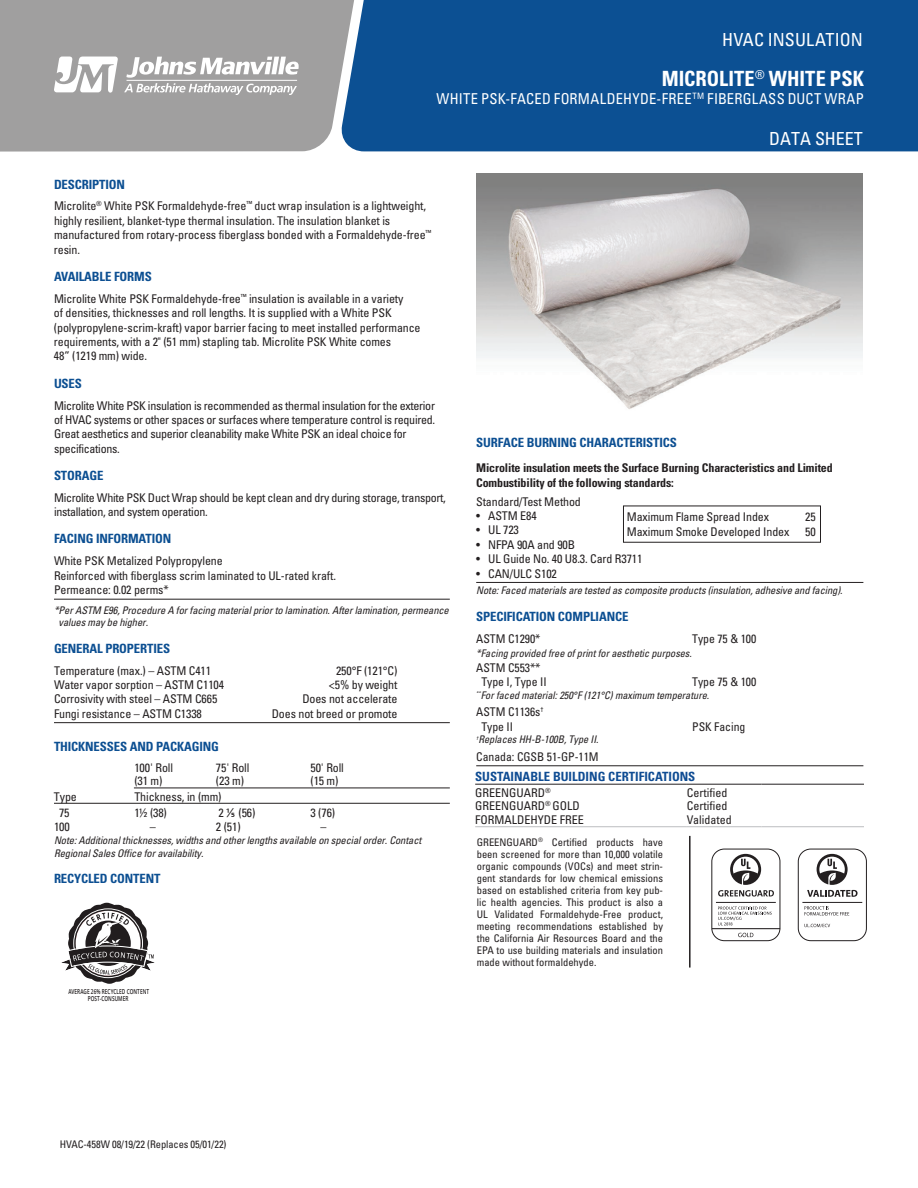
<style>
.page{position:relative;width:918px;height:1188px;background:#fff}
.page>*{position:absolute;margin:0;border:0;box-sizing:border-box;transform-origin:0 0}
.t1{font:700 condensed 21px "Univers LT Std";color:#fff}
.t2{font:condensed 18px "Univers LT Std";letter-spacing:-.005em;color:#fff}
.t3{font:condensed 15px "Univers LT Std";letter-spacing:.02em;color:#fff}
.t4{font:700 condensed 12.75px "Univers LT Std";letter-spacing:-.01em;color:#0c4f92}
.t5{font:700 condensed 12.75px "Univers LT Std";color:#0f4c93}
.t6{font:condensed 12px/14.4px "Univers LT Std";letter-spacing:-.01em;color:#231f20}
.t7{font:700 condensed 12px/14.4px "Univers LT Std";letter-spacing:-.01em;color:#231f20}
.t8{font:condensed 10.5px/12px "Univers LT Std";color:#231f20;text-align:justify}
.t9{font:italic condensed 10.5px/12.6px "Univers LT Std";letter-spacing:-.01em;color:#231f20}
.t10{font:600 6.9px/7.9px "Open Sans";letter-spacing:.01em;color:#211d1e;text-align:center;scale:.69 1}
.s1{font-family:"Calibri";font-stretch:normal;font-size:13.5px}
</style>
<div class="page">
<div style="left:357px;top:0;width:561px;height:151px;background:#0c5093"></div>
<div style="left:0;top:0;width:357px;height:152px;background:#a09f9f"></div>
<svg style="left:54px;top:57px;width:64px;height:36px"></svg>
<svg style="left:124px;top:57px;width:175px;height:38px"></svg>
<hr style="left:127px;top:80px;width:170px;height:1px;background:#fff">
<hr style="left:54px;top:599px;width:396px;height:1px;background:#231f20">
<hr style="left:54px;top:722px;width:396px;height:1px;background:#231f20">
<hr style="left:134px;top:788px;width:316px;height:1px;background:#231f20">
<hr style="left:54px;top:803px;width:396px;height:1px;background:#231f20">
<hr style="left:476px;top:582px;width:387px;height:1px;background:#231f20">
<hr style="left:476px;top:765px;width:387px;height:1px;background:#231f20">
<div style="left:623px;top:506px;width:198px;height:37px;border:1px solid #231f20"></div>
<img style="left:477px;top:173px;width:386px;height:236px">
<hr style="left:475px;top:826px;width:212px;height:1px;background:#bcbdc0">
<hr style="left:687px;top:826px;width:75px;height:1px;background:#bcbdc0">
<hr style="left:762px;top:826px;width:102px;height:1px;background:#bcbdc0">
<hr style="left:475px;top:784px;width:212px;height:1px;background:#231f20">
<hr style="left:687px;top:784px;width:75px;height:1px;background:#231f20">
<hr style="left:762px;top:784px;width:102px;height:1px;background:#231f20">
<hr style="left:689px;top:836px;width:2px;height:132px;background:#231f20">
<div style="left:711px;top:849px;width:69px;height:92px;border:1px solid #231f20;border-radius:13px"></div>
<hr style="left:712px;top:928px;width:68px;height:1px;background:#231f20">
<svg style="left:738px;top:933px;width:15px;height:4px"></svg>
<svg style="left:718px;top:907px;width:54px;height:18px"></svg>
<hr style="left:716px;top:902px;width:60px;height:1px;background:#231f20">
<svg style="left:718px;top:854px;width:56px;height:43px"></svg>
<div style="left:798px;top:849px;width:69px;height:92px;border:1px solid #231f20;border-radius:13px"></div>
<hr style="left:802px;top:902px;width:60px;height:1px;background:#231f20">
<svg style="left:807px;top:854px;width:51px;height:43px"></svg>
<svg style="left:804px;top:906px;width:45px;height:9px"></svg>
<svg style="left:804px;top:924px;width:26px;height:4px"></svg>
<svg style="left:61px;top:902px;width:94px;height:82px"></svg>
<h2 class="t2" style="left:722px;top:28px;width:142px">HVAC INSULATION</h2>
<h1 class="t1" style="left:662px;top:66px;width:204px">MICROLITE<sup>®</sup> WHITE PSK</h1>
<p class="t3" style="left:437px;top:89px;width:429px">WHITE PSK-FACED FORMALDEHYDE-FREE<sup>TM</sup> FIBERGLASS DUCT WRAP</p>
<h2 class="t2" style="left:769px;top:127px;width:95px">DATA SHEET</h2>
<p class="t4" style="left:54px;top:176px;width:73px">DESCRIPTION</p>
<p class="t6" style="left:54px;top:199px;width:379px">Microlite<sup>®</sup> White PSK Formaldehyde-free<sup>™</sup> duct wrap insulation is a lightweight, highly resilient, blanket-type thermal insulation. The insulation blanket is manufactured from rotary-process fiberglass bonded with a Formaldehyde-free<sup>™ </sup>resin.</p>
<p class="t4" style="left:54px;top:268px;width:99px">AVAILABLE FORMS</p>
<p class="t6" style="left:54px;top:291px;width:368px">Microlite White PSK Formaldehyde-free<sup>™</sup> insulation is available in a variety<br>of densities, thicknesses and roll lengths. It is supplied with a White PSK (polypropylene-scrim-kraft) vapor barrier facing to meet installed performance requirements, with a 2" (51 mm) stapling tab. Microlite PSK White comes<br>48” (1219 mm) wide.</p>
<p class="t4" style="left:54px;top:375px;width:29px">USES</p>
<p class="t6" style="left:54px;top:398px;width:383px">Microlite White PSK insulation is recommended as thermal insulation for the exterior of HVAC systems or other spaces or surfaces where temperature control is required.<br>Great aesthetics and superior cleanability make White PSK an ideal choice for specifications.</p>
<p class="t4" style="left:54px;top:468px;width:51px">STORAGE</p>
<p class="t6" style="left:54px;top:490px;width:393px">Microlite White PSK Duct Wrap should be kept clean and dry during storage, transport, installation, and system operation.</p>
<p class="t4" style="left:54px;top:531px;width:119px">FACING INFORMATION</p>
<p class="t6" style="left:54px;top:554px;width:284px">White PSK Metalized Polypropylene<br>Reinforced with fiberglass scrim laminated to UL-rated kraft.<br>Permeance: 0.02 perms*</p>
<p class="t9" style="left:59px;top:604px;width:392px;text-indent:-5px">*Per ASTM E96, Procedure A for facing material prior to lamination. After lamination, permeance values may be higher.</p>
<p class="t4" style="left:54px;top:640px;width:118px">GENERAL PROPERTIES</p>
<p class="t6" style="left:54px;top:663px;width:159px">Temperature (max.) – ASTM C411</p>
<p class="t6" style="left:336px;top:663px;width:63px">250°F (121°C)</p>
<p class="t6" style="left:54px;top:677px;width:172px">Water vapor sorption – ASTM C1104</p>
<p class="t6" style="left:329px;top:677px;width:70px">&lt;5% by weight</p>
<p class="t6" style="left:54px;top:692px;width:165px">Corrosivity with steel – ASTM C665</p>
<p class="t6" style="left:302px;top:692px;width:97px">Does not accelerate</p>
<p class="t6" style="left:54px;top:706px;width:149px">Fungi resistance – ASTM C1338</p>
<p class="t6" style="left:272px;top:706px;width:127px">Does not breed or promote</p>
<p class="t4" style="left:54px;top:738px;width:166px">THICKNESSES AND PACKAGING</p>
<p class="t6" style="left:134px;top:760px;width:40px">100' Roll</p>
<p class="t6" style="left:216px;top:760px;width:35px">75' Roll</p>
<p class="t6" style="left:310px;top:760px;width:35px">50' Roll</p>
<p class="t6" style="left:134px;top:774px;width:30px">(31 m)</p>
<p class="t6" style="left:216px;top:774px;width:30px">(23 m)</p>
<p class="t6" style="left:310px;top:774px;width:30px">(15 m)</p>
<p class="t6" style="left:54px;top:789px;width:24px">Type</p>
<p class="t6" style="left:134px;top:789px;width:89px">Thickness, in (mm)</p>
<p class="t6" style="left:59px;top:805px;width:12px">75</p>
<p class="t6" style="left:134px;top:805px;width:34px">1½ (38)</p>
<p class="t6" style="left:219px;top:805px;width:38px">2 <span class="s1">⅕</span> (56)</p>
<p class="t6" style="left:311px;top:805px;width:26px">3 (76)</p>
<p class="t6" style="left:54px;top:820px;width:17px">100</p>
<p class="t6" style="left:150px;top:820px;width:7px">–</p>
<p class="t6" style="left:216px;top:820px;width:26px">2 (51)</p>
<p class="t6" style="left:321px;top:820px;width:7px">–</p>
<p class="t9" style="left:54px;top:834px;width:369px">Note: Additional thicknesses, widths and other lengths available on special order. Contact<br>Regional Sales Office for availability.</p>
<p class="t4" style="left:54px;top:871px;width:108px">RECYCLED CONTENT</p>
<p class="t10" style="left:68px;top:987px;width:118px">AVERAGE 26% RECYCLED CONTENT<br>POST-CONSUMER</p>
<p class="t4" style="left:476px;top:435px;width:202px">SURFACE BURNING CHARACTERISTICS</p>
<p class="t7" style="left:476px;top:461px;width:358px">Microlite insulation meets the Surface Burning Characteristics and Limited<br>Combustibility of the following standards:</p>
<p class="t6" style="left:476px;top:494px;width:106px">Standard/Test Method</p>
<p class="t6" style="left:476px;top:508px;width:62px">• ASTM E84</p>
<p class="t6" style="left:476px;top:523px;width:44px">• UL 723</p>
<p class="t6" style="left:476px;top:537px;width:100px">• NFPA 90A and 90B</p>
<p class="t6" style="left:476px;top:552px;width:168px">• UL Guide No. 40 U8.3. Card R3711</p>
<p class="t6" style="left:476px;top:566px;width:82px">• CAN/ULC S102</p>
<p class="t9" style="left:476px;top:584px;width:368px">Note: Faced materials are tested as composite products (insulation, adhesive and facing).</p>
<p class="t4" style="left:476px;top:609px;width:154px">SPECIFICATION COMPLIANCE</p>
<p class="t6" style="left:476px;top:631px;width:66px">ASTM C1290*</p>
<p class="t6" style="left:692px;top:631px;width:66px">Type 75 &amp; 100</p>
<p class="t9" style="left:476px;top:647px;width:217px">*Facing provided free of print for aesthetic purposes.</p>
<p class="t6" style="left:476px;top:660px;width:72px;text-align:center">ASTM C553**<br>Type I, Type II</p>
<p class="t6" style="left:627px;top:510px;width:144px">Maximum Flame Spread Index</p>
<p class="t6" style="left:805px;top:510px;width:12px">25</p>
<p class="t6" style="left:627px;top:524px;width:164px">Maximum Smoke Developed Index</p>
<p class="t6" style="left:805px;top:524px;width:12px">50</p>
<p class="t6" style="left:692px;top:674px;width:66px">Type 75 &amp; 100</p>
<p class="t9" style="left:476px;top:689px;width:234px"><sup>**</sup>For faced material: 250°F (121°C) maximum temperature.</p>
<p class="t6" style="left:481px;top:705px;width:64px;text-indent:-5px">ASTM C1136s<sup>†<br></sup>Type II</p>
<p class="t6" style="left:692px;top:719px;width:55px">PSK Facing</p>
<p class="t9" style="left:476px;top:733px;width:124px"><sup>†</sup>Replaces HH-B-100B, Type II.</p>
<p class="t6" style="left:476px;top:749px;width:124px">Canada: CGSB 51-GP-11M</p>
<p class="t5" style="left:475px;top:769px;width:222px">SUSTAINABLE BUILDING CERTIFICATIONS</p>
<p class="t6" style="left:475px;top:785px;width:110px;line-height:13.5px">GREENGUARD<sup>®<br></sup>GREENGUARD<sup>®</sup> GOLD<br>FORMALDEHYDE FREE</p>
<p class="t6" style="left:687px;top:785px;width:46px;line-height:13.5px">Certified<br>Certified<br>Validated</p>
<p class="t8" style="left:477px;top:836px;width:188px">GREENGUARD<sup>®</sup> Certified products have been screened for more than 10,000 volatile organic compounds (VOCs) and meet strin&shy;gent standards for low chemical emissions based on established criteria from key pub&shy;lic health agencies. This product is also a UL Validated Formaldehyde-Free product, meeting recommendations established by the California Air Resources Board and the EPA to use building materials and insulation made without formaldehyde.</p>
<p class="t8" style="left:60px;top:1139px;width:168px">HVAC-458W 08/19/22 (Replaces 05/01/22)</p>
</div>
